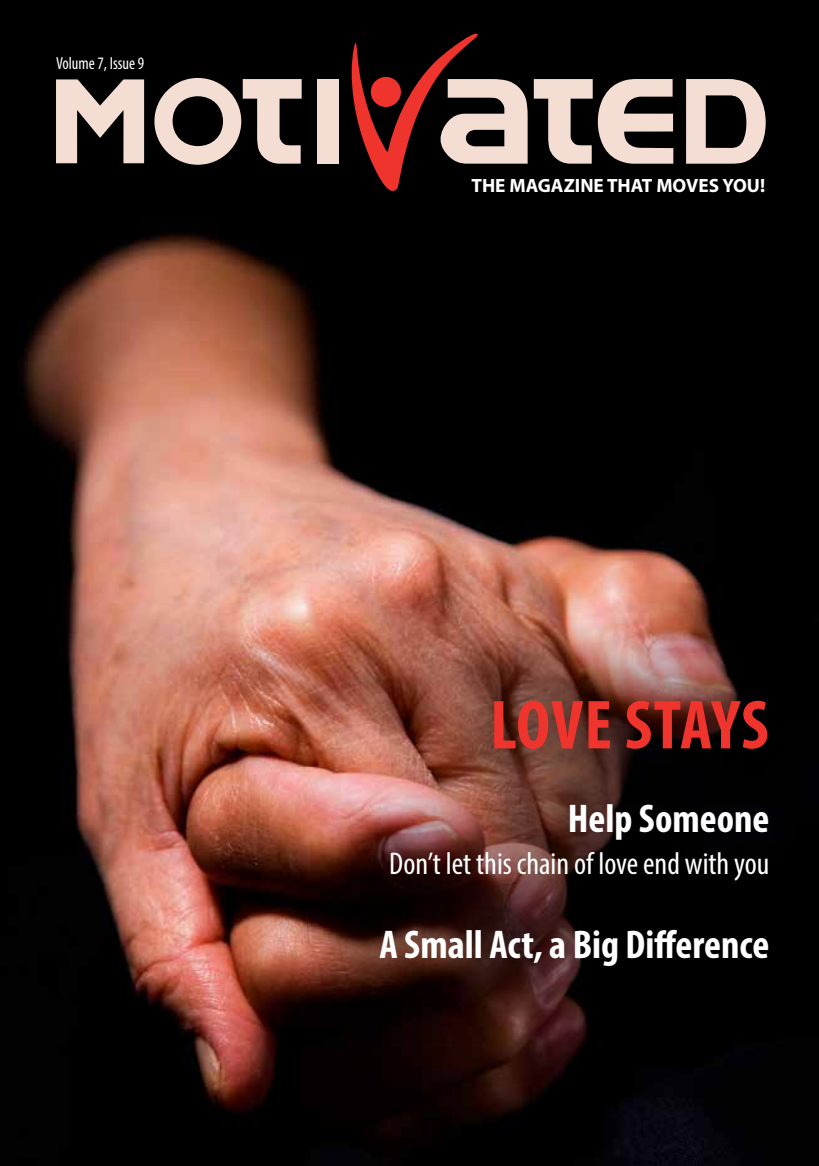
<style>
.page{position:relative;width:819px;height:1166px;background:#fff}
.page>*{position:absolute;margin:0;border:0;box-sizing:border-box;transform-origin:0 0}
.t1{font:700 condensed 70px "Myriad Pro";letter-spacing:.015em;color:#ee342c}
.t2{font:700 condensed 40.25px "Myriad Pro";color:#fff}
.t3{font:condensed 31.5px "Myriad Pro";color:#fff}
.t4{font:700 19.25px "Myriad Pro";color:#fff}
.t5{font:condensed 17.5px "Myriad Pro";color:#fff;scale:.95 1}
</style>
<div class="page">
<img style="left:0;top:0;width:819px;height:1166px">
<div style="left:289px;top:607px;width:530px;height:450px;background:#000;opacity:.5"></div>
<svg style="left:56px;top:79px;width:88px;height:84px;background:#a3938c"></svg>
<div style="left:317px;top:79px;width:22px;height:85px;background:#f4ddd2"></div>
<svg style="left:686px;top:79px;width:79px;height:85px;background:#988a83"></svg>
<svg style="left:533px;top:79px;width:140px;height:85px;background:#91837d"></svg>
<svg style="left:351px;top:33px;width:176px;height:163px;background:#52302c"></svg>
<svg style="left:154px;top:78px;width:147px;height:87px;background:#80746e"></svg>
<p class="t5" style="left:56px;top:53px;width:94px">Volume 7, Issue 9</p>
<p class="t4" style="left:471px;top:173px;width:295px">THE MAGAZINE THAT MOVES YOU!</p>
<h1 class="t1" style="left:490px;top:681px;width:275px">Love Stays</h1>
<p class="t2" style="left:568px;top:794px;width:203px">Help Someone</p>
<p class="t3" style="left:389px;top:845px;width:381px">Don’t let this chain of love end with you</p>
<p class="t2" style="left:379px;top:920px;width:391px">A Small Act, a Big Difference</p>
</div>
